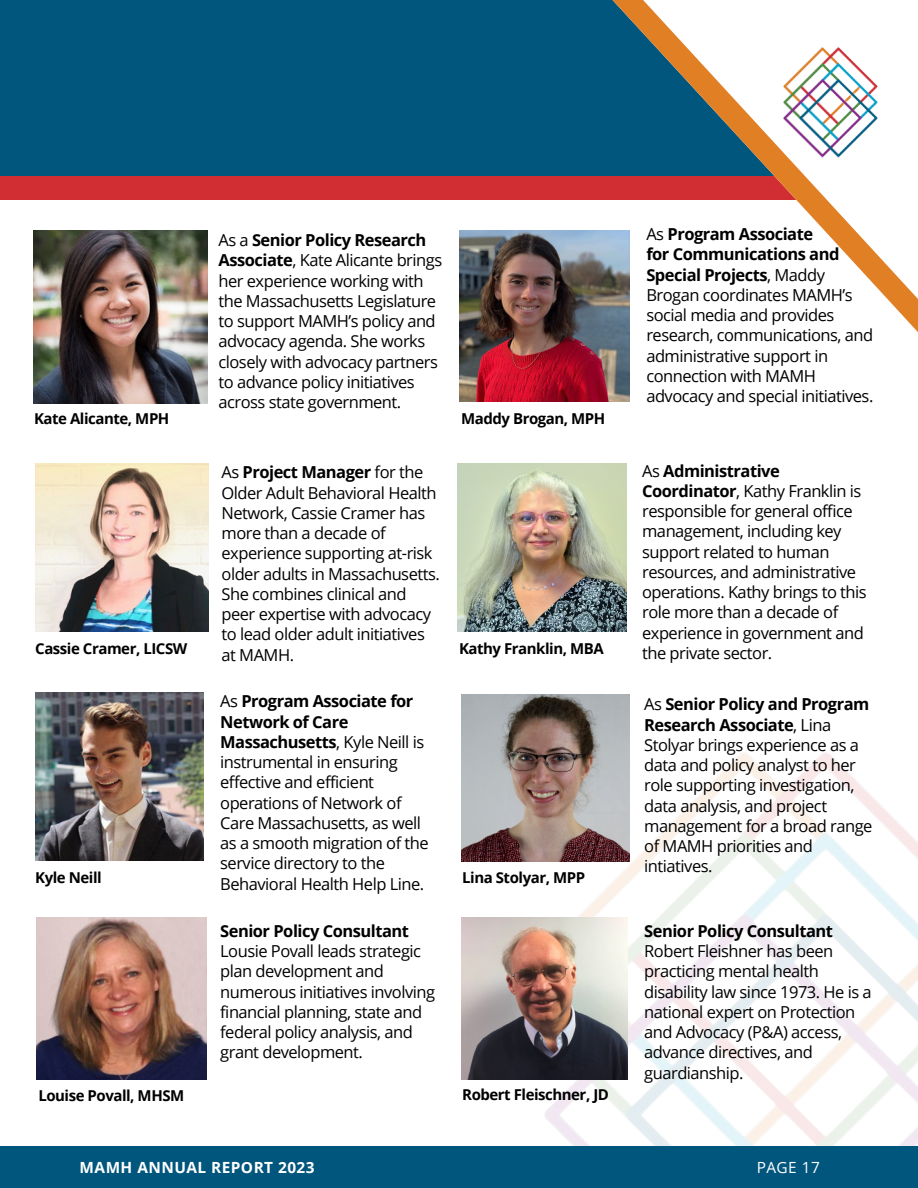
<style>
.page{position:relative;width:918px;height:1188px;background:#fff}
.page>*{position:absolute;margin:0;border:0;box-sizing:border-box;transform-origin:0 0}
.t1{font:16.5px/20.2px "Open Sans";letter-spacing:-.03em;color:#000}
.t2{font:700 16.5px "Open Sans";letter-spacing:-.03em;color:#000}
.t3{font:700 15.45px "Open Sans";letter-spacing:.03em;color:#fff}
.t4{font:15.45px "Open Sans";letter-spacing:.03em;color:#fff}
.t5{font:700 15px "Open Sans";letter-spacing:-.03em;color:#000}
.s1{font-weight:700}
</style>
<div class="page">
<img style="left:480px;top:753px;width:438px;height:393px">
<div style="left:0;top:1146px;width:918px;height:42px;background:#00567d"></div>
<img style="left:457px;top:463px;width:169px;height:169px">
<img style="left:461px;top:917px;width:167px;height:162px">
<img style="left:35px;top:692px;width:169px;height:169px">
<img style="left:33px;top:231px;width:175px;height:172px">
<img style="left:459px;top:231px;width:171px;height:171px">
<div style="left:0;top:175px;width:918px;height:25px;background:#d02e32"></div>
<img style="left:35px;top:463px;width:173px;height:169px">
<img style="left:461px;top:695px;width:169px;height:166px">
<img style="left:37px;top:917px;width:169px;height:162px">
<div style="left:0;top:0;width:918px;height:175px;background:#00567d"></div>
<svg style="left:612px;top:0;width:306px;height:332px"></svg>
<img style="left:779px;top:39px;width:104px;height:123px">
<p class="t5" style="left:34px;top:408px;width:137px">Kate Alicante, MPH</p>
<p class="t1" style="left:218px;top:230px;width:225px">As a <span class="s1">Senior Policy Research<br>Associate</span>, Kate Alicante brings her experience working with the Massachusetts Legislature to support MAMH’s policy and advocacy agenda. She works closely with advocacy partners to advance policy initiatives across state government.</p>
<p class="t5" style="left:461px;top:408px;width:146px">Maddy Brogan, MPH</p>
<p class="t1" style="left:646px;top:224px;width:229px">As <span class="s1">Program Associate<br>for Communications and<br>Special Projects</span>, Maddy<br>Brogan coordinates MAMH’s social media and provides research, communications, and administrative support in connection with MAMH advocacy and special initiatives.</p>
<p class="t1" style="left:222px;top:462px;width:220px">As <span class="s1">Project Manager</span> for the<br>Older Adult Behavioral Health<br>Network, Cassie Cramer has more than a decade of experience supporting at-risk older adults in Massachusetts.<br>She combines clinical and peer expertise with advocacy to lead older adult initiatives at MAMH.</p>
<p class="t1" style="left:642px;top:460px;width:226px">As <span class="s1">Administrative<br>Coordinator</span>, Kathy Franklin is responsible for general office management, including key support related to human resources, and administrative operations. Kathy brings to this role more than a decade of experience in government and the private sector.</p>
<p class="t1" style="left:220px;top:691px;width:210px">As <span class="s1">Program Associate for<br>Network of Care<br>Massachusetts</span>, Kyle Neill is instrumental in ensuring effective and efficient operations of Network of<br>Care Massachusetts, as well as a smooth migration of the service directory to the<br>Behavioral Health Help Line.</p>
<p class="t1" style="left:644px;top:694px;width:230px">As <span class="s1">Senior Policy and Program<br>Research Associate</span>, Lina<br>Stolyar brings experience as a data and policy analyst to her role supporting investigation, data analysis, and project management for a broad range of MAMH priorities and intiatives.</p>
<p class="t2" style="left:220px;top:919px;width:190px">Senior Policy Consultant</p>
<p class="t1" style="left:220px;top:941px;width:216px">Lousie Povall leads strategic plan development and numerous initiatives involving financial planning, state and federal policy analysis, and grant development.</p>
<p class="t5" style="left:35px;top:638px;width:154px">Cassie Cramer, LICSW</p>
<p class="t5" style="left:459px;top:638px;width:146px">Kathy Franklin, MBA</p>
<p class="t5" style="left:35px;top:867px;width:68px">Kyle Neill</p>
<p class="t5" style="left:462px;top:867px;width:124px">Lina Stolyar, MPP</p>
<p class="t2" style="left:644px;top:919px;width:190px">Senior Policy Consultant</p>
<p class="t1" style="left:644px;top:941px;width:229px">Robert Fleishner has been practicing mental health disability law since 1973. He is a national expert on Protection and Advocacy (P&amp;A) access, advance directives, and guardianship.</p>
<p class="t5" style="left:38px;top:1085px;width:147px">Louise Povall, MHSM</p>
<p class="t5" style="left:462px;top:1084px;width:148px">Robert Fleischner, JD</p>
<p class="t3" style="left:80px;top:1156px;width:237px">MAMH ANNUAL REPORT 2023</p>
<p class="t4" style="left:757px;top:1156px;width:65px">PAGE 17</p>
</div>
